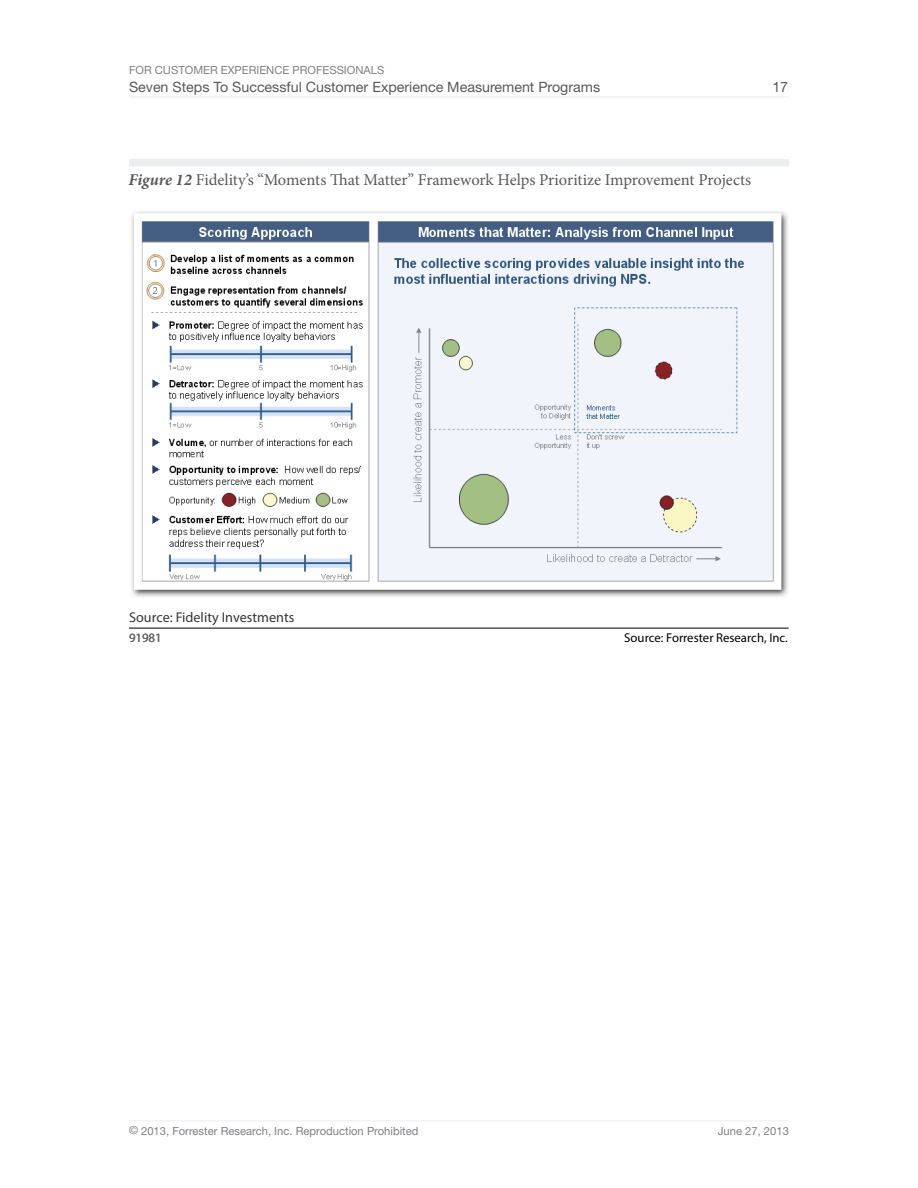
<style>
.page{position:relative;width:918px;height:1188px;background:#fff}
.page>*{position:absolute;margin:0;border:0;box-sizing:border-box;transform-origin:0 0}
.t1{font:16.5px "Minion Pro";letter-spacing:-.005em;color:#59595b}
.t2{font:14.25px "Helvetica Neue LT Std";color:#59595b}
.t3{font:14.25px "Myriad Pro";color:#363636}
.t4{font:12.75px "Myriad Pro";color:#000}
.t5{font:12.75px "Myriad Pro";color:#666}
.t6{font:11.25px "Helvetica Neue LT Std";color:#808184}
.s1{font-weight:700;font-style:italic}
</style>
<div class="page">
<hr style="left:129px;top:97px;width:660px;height:1px;background:#ecedee">
<hr style="left:129px;top:1120px;width:660px;height:1px;background:#ecedee">
<div style="left:129px;top:159px;width:660px;height:7px;background:#ecedee"></div>
<hr style="left:129px;top:628px;width:660px;height:1px;background:#000">
<img style="left:131px;top:211px;width:657px;height:386px">
<p class="t6" style="left:129px;top:63px;width:257px">For Customer Experience Professionals</p>
<p class="t2" style="left:129px;top:78px;width:473px">Seven Steps To Successful Customer Experience M easurement Programs</p>
<p class="t2" style="left:772px;top:78px;width:17px">17</p>
<h1 class="t1" style="left:129px;top:168px;width:624px"><span class="s1">Figure 12</span> Fidelity’s “Moments That Matter” Framework Helps Prioritize Improvement Projects</h1>
<p class="t3" style="left:129px;top:608px;width:167px">Source: Fidelity Investments</p>
<p class="t5" style="left:129px;top:630px;width:34px">91981</p>
<p class="t4" style="left:624px;top:630px;width:165px">Source: Forrester Research, Inc.</p>
<p class="t6" style="left:129px;top:1124px;width:291px">© 2013, Forrester Research, Inc. Reproduction Prohibited</p>
<p class="t6" style="left:718px;top:1124px;width:73px">June 27, 2013</p>
</div>
